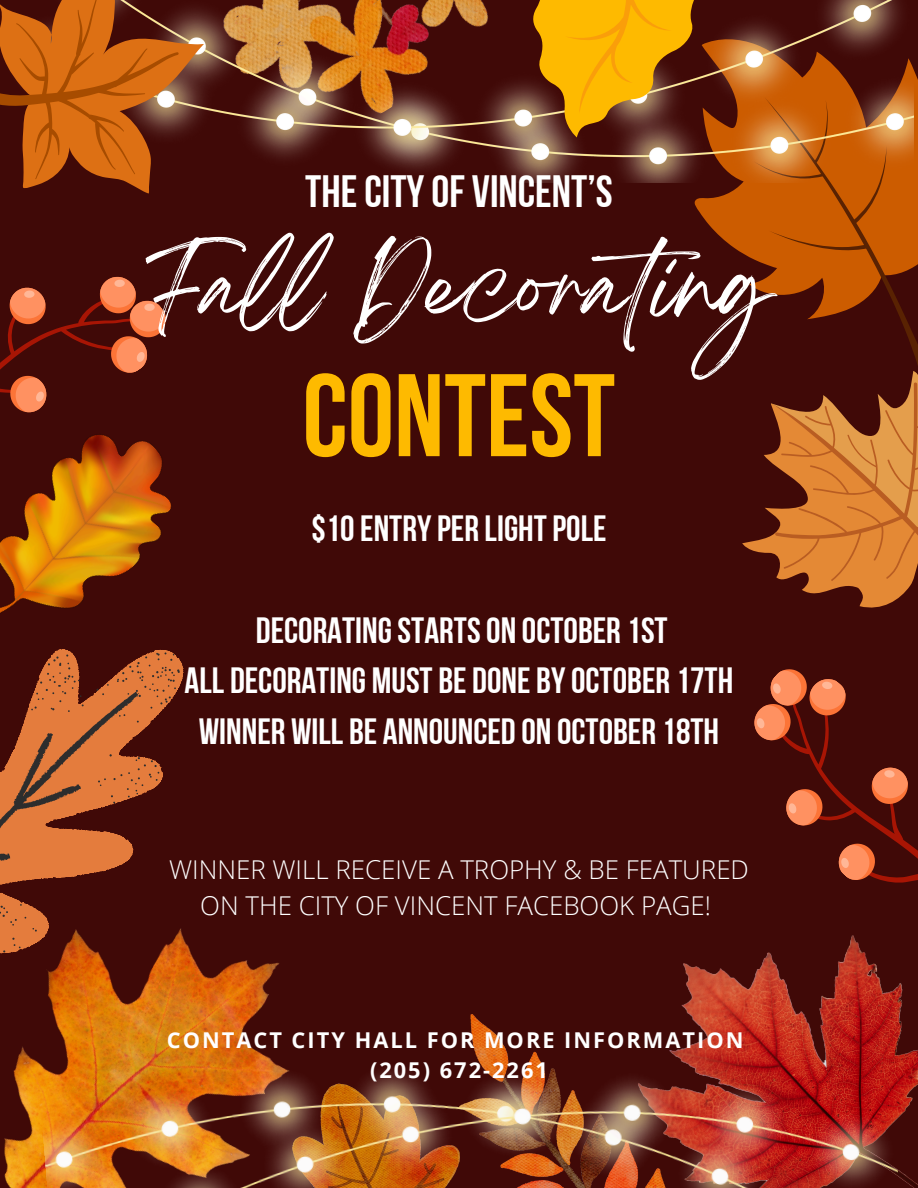
<style>
.page{position:relative;width:918px;height:1188px;background:#400907}
.page>*{position:absolute;margin:0;border:0;box-sizing:border-box;transform-origin:0 0}
.t1{font:117.15px "Bebas Neue Cyrillic";color:#feba00}
.t2{font:77.55px "Breathing";color:#fff}
.t3{font:45.15px "Bebas Neue Cyrillic";color:#fff}
.t4{font:36.45px/50.7px "Bebas Neue Cyrillic";color:#fff;text-align:center}
.t5{font:300 25.95px/36.2px "Open Sans";color:#fff;text-align:center}
.t6{font:700 21.75px "Open Sans";letter-spacing:.09em;color:#fff}
</style>
<div class="page">
<img style="left:681px;top:963px;width:237px;height:225px">
<img style="left:4px;top:940px;width:276px;height:248px">
<svg style="left:4px;top:960px;width:135px;height:54px"></svg>
<svg style="left:0;top:705px;width:180px;height:255px"></svg>
<svg style="left:694px;top:71px;width:224px;height:164px"></svg>
<svg style="left:719px;top:97px;width:199px;height:225px;fill:#cc5c00"></svg>
<img style="left:0;top:517px;width:184px;height:188px">
<img style="left:252px;top:0;width:662px;height:183px">
<svg style="left:531px;top:0;width:174px;height:137px"></svg>
<svg style="left:218px;top:5px;width:34px;height:135px"></svg>
<svg style="left:0;top:0;width:218px;height:194px"></svg>
<svg style="left:0;top:276px;width:171px;height:241px"></svg>
<svg style="left:733px;top:748px;width:185px;height:218px"></svg>
<svg style="left:779px;top:760px;width:136px;height:127px"></svg>
<svg style="left:754px;top:669px;width:92px;height:79px"></svg>
<svg style="left:742px;top:331px;width:176px;height:277px"></svg>
<img style="left:39px;top:1015px;width:869px;height:173px">
<p class="t3" style="left:305px;top:173px;width:309px">THECITYOF VINCENT’S</p>
<p class="t2" style="left:145px;top:263px;width:629px">Fall Decorating</p>
<p class="t1" style="left:303px;top:368px;width:314px">CONTEST</p>
<h1 class="t4" style="left:311px;top:507px;width:297px">$10ENTRYPER LIGHTPOLE</h1>
<h4 class="t4" style="left:185px;top:608px;width:550px">DECORATINGSTARTSON OCTOBER 1ST<br>ALL DECORATING MUST BE DONE BYOCTOBER 17TH<br>WINNER WILL BE ANNOUNCED ON OCTOBER 18TH</h4>
<h4 class="t5" style="left:169px;top:850px;width:581px">WINNER WILL RECEIVE A TROPHY &amp; BE FEATURED<br>ON THE CITY OF VINCENT FACEBOOK PAGE!</h4>
<p class="t6" style="left:167px;top:1024px;width:578px">CONTACT CITY HALL FOR MORE INFORMATION</p>
<h5 class="t6" style="left:370px;top:1055px;width:179px">(205) 672-2261</h5>
</div>
